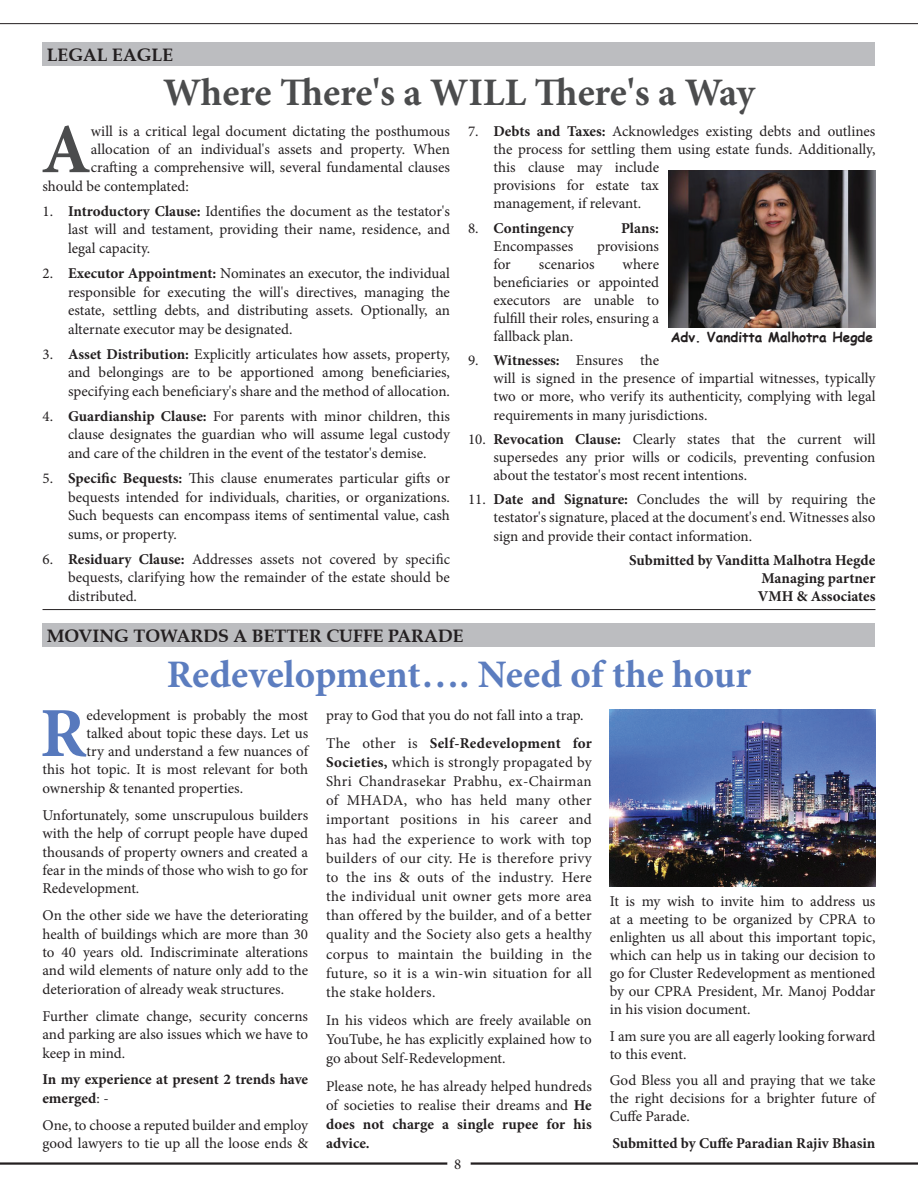
<style>
.page{position:relative;width:918px;height:1188px;background:#fff}
.page>*{position:absolute;margin:0;border:0;box-sizing:border-box;transform-origin:0 0}
.t1{font:700 70.35px "Minion Pro";color:#4b4c4d}
.t2{font:700 70.35px "Minion Pro";color:#5779bd}
.t3{font:700 39px "Minion Pro";color:#5c7dbf}
.t4{font:700 39px "Minion Pro";letter-spacing:-.005em;color:#4b4c4d}
.t5{font:700 18px "Zapf Calligraphic 801 BT";color:#231f20}
.t6{font:15px/18px "Minion Pro";color:#231f20;text-align:justify}
.t7{font:700 15px/18px "Minion Pro";color:#231f20;text-align:justify}
.t8{font:700 13.5px "Comic Sans MS";color:#231f20}
.s1{font-weight:700}
.s2{font-weight:400}
</style>
<div class="page">
<hr style="left:0;top:1162px;width:918px;height:3px;background:#231f20">
<div style="left:447px;top:1152px;width:24px;height:23px;background:#fff;border-radius:50%"></div>
<hr style="left:0;top:23px;width:918px;height:1px;background:#231f20">
<hr style="left:43px;top:609px;width:832px;height:1px;background:#231f20">
<img style="left:668px;top:171px;width:207px;height:156px">
<div style="left:43px;top:43px;width:832px;height:23px;background:#bcbdc0"></div>
<div style="left:43px;top:623px;width:832px;height:24px;background:#bcbdc0"></div>
<img style="left:610px;top:709px;width:265px;height:177px">
<p class="t5" style="left:47px;top:44px;width:128px">LEGAL EAGLE</p>
<h2 class="t4" style="left:163px;top:65px;width:593px">Where There's a WILL There's a Way</h2>
<h1 class="t1" style="left:41px;top:100px;width:51px">A</h1>
<p class="t6" style="left:91px;top:122px;width:361px">will is a critical legal document dictating the posthumous</p>
<p class="t6" style="left:91px;top:140px;width:361px">allocation of an individual's assets and property. When</p>
<p class="t6" style="left:91px;top:158px;width:361px">crafting a comprehensive will, several fundamental clauses</p>
<p class="t6" style="left:43px;top:177px;width:148px">should be contemplated:</p>
<p class="t6" style="left:68px;top:202px;width:384px;line-height:18.6px;text-indent:-26px">1. <span class="s1">Introductory Clause:</span> Identifies the document as the testator's last will and testament, providing their name, residence, and legal capacity.</p>
<p class="t6" style="left:68px;top:264px;width:383px;line-height:18.6px;text-indent:-26px">2. <span class="s1">Executor Appointment:</span> Nominates an executor, the individual responsible for executing the will's directives, managing the estate, settling debts, and distributing assets. Optionally, an alternate executor may be designated.</p>
<p class="t6" style="left:68px;top:345px;width:383px;line-height:18.6px;text-indent:-26px">3. <span class="s1">Asset Distribution:</span> Explicitly articulates how assets, property, and belongings are to be apportioned among beneficiaries, specifying each beneficiary's share and the method of allocation.</p>
<p class="t6" style="left:68px;top:407px;width:383px;line-height:18.6px;text-indent:-26px">4. <span class="s1">Guardianship Clause:</span> For parents with minor children, this clause designates the guardian who will assume legal custody and care of the children in the event of the testator's demise.</p>
<p class="t6" style="left:68px;top:469px;width:384px;line-height:18.6px;text-indent:-26px">5. <span class="s1">Specific Bequests:</span> This clause enumerates particular gifts or bequests intended for individuals, charities, or organizations.<br>Such bequests can encompass items of sentimental value, cash sums, or property.</p>
<p class="t6" style="left:68px;top:550px;width:384px;line-height:18.6px;text-indent:-26px">6. <span class="s1">Residuary Clause:</span> Addresses assets not covered by specific bequests, clarifying how the remainder of the estate should be distributed.</p>
<p class="t6" style="left:494px;top:122px;width:383px;text-align:left;text-indent:-26px">7. <span class="s1">Debts and Taxes:</span> Acknowledges existing debts and outlines the process for settling them using estate funds. Additionally, this clause may include<br>provisions for estate tax<br>management, if relevant.</p>
<p class="t7" style="left:468px;top:219px;width:107px"><span class="s2">8.</span> Contingency</p>
<p class="t7" style="left:621px;top:219px;width:40px">Plans:</p>
<p class="t6" style="left:494px;top:237px;width:81px">Encompasses</p>
<p class="t6" style="left:597px;top:237px;width:64px">provisions</p>
<p class="t6" style="left:494px;top:255px;width:19px">for</p>
<p class="t6" style="left:539px;top:255px;width:57px">scenarios</p>
<p class="t6" style="left:494px;top:255px;width:167px;text-indent:129px">where beneficiaries or appointed executors are unable to fulfill their roles, ensuring a fallback plan.</p>
<p class="t6" style="left:494px;top:352px;width:383px;text-align:left;text-indent:-26px">9. <span class="s1">Witnesses:</span> Ensures the<br>will is signed in the presence of impartial witnesses, typically two or more, who verify its authenticity, complying with legal requirements in many jurisdictions.</p>
<p class="t6" style="left:494px;top:430px;width:383px;text-indent:-26px">10. <span class="s1">Revocation Clause:</span> Clearly states that the current will supersedes any prior wills or codicils, preventing confusion about the testator's most recent intentions.</p>
<p class="t6" style="left:494px;top:491px;width:383px;text-indent:-26px">11. <span class="s1">Date and Signature:</span> Concludes the will by requiring the testator's signature, placed at the document's end. Witnesses also sign and provide their contact information.</p>
<p class="t7" style="left:758px;top:551px;width:119px;text-indent:-129px">Submitted by Vanditta Malhotra Hegde Managing partner VMH &amp; Associates</p>
<p class="t8" style="left:671px;top:327px;width:204px">Adv. Vanditta Malhotra Hegde</p>
<p class="t5" style="left:47px;top:624px;width:418px">MOVING TOWARDS A BETTER CUFFE PARADE</p>
<h2 class="t3" style="left:167px;top:647px;width:586px">Redevelopment…. Need of the hour</h2>
<h1 class="t2" style="left:40px;top:684px;width:48px">R</h1>
<p class="t6" style="left:86px;top:706px;width:223px">edevelopment is probably the most</p>
<p class="t6" style="left:86px;top:724px;width:223px">talked about topic these days. Let us</p>
<p class="t6" style="left:86px;top:742px;width:223px">try and understand a few nuances of</p>
<p class="t6" style="left:43px;top:761px;width:267px">this hot topic. It is most relevant for both</p>
<p class="t6" style="left:43px;top:779px;width:202px">ownership &amp; tenanted properties.</p>
<p class="t6" style="left:43px;top:806px;width:267px;line-height:18.5px">Unfortunately, some unscrupulous builders with the help of corrupt people have duped thousands of property owners and created a fear in the minds of those who wish to go for Redevelopment.</p>
<p class="t6" style="left:43px;top:906px;width:267px;line-height:18.5px">On the other side we have the deteriorating health of buildings which are more than 30 to 40 years old. Indiscriminate alterations and wild elements of nature only add to the deterioration of already weak structures.</p>
<p class="t6" style="left:43px;top:1007px;width:267px;line-height:18.5px">Further climate change, security concerns and parking are also issues which we have to keep in mind.</p>
<p class="t7" style="left:43px;top:1070px;width:267px;line-height:18.5px">In my experience at present 2 trends have emerged<span class="s2">: -</span></p>
<p class="t6" style="left:43px;top:1116px;width:267px;line-height:18.5px">One, to choose a reputed builder and employ good lawyers to tie up all the loose ends &amp;</p>
<p class="t6" style="left:326px;top:701px;width:267px;line-height:27.8px">pray to God that you do not fall into a trap.<br>The other is <span class="s1">Self-Redevelopment for</span></p>
<p class="t6" style="left:326px;top:753px;width:267px;line-height:19.2px"><span class="s1">Societies,</span> which is strongly propagated by Shri Chandrasekar Prabhu, ex-Chairman of MHADA, who has held many other important positions in his career and has had the experience to work with top builders of our city. He is therefore privy to the ins &amp; outs of the industry. Here the individual unit owner gets more area than offered by the builder, and of a better quality and the Society also gets a healthy corpus to maintain the building in the future, so it is a win-win situation for all the stake holders.</p>
<p class="t6" style="left:326px;top:1010px;width:267px;line-height:19.2px">In his videos which are freely available on YouTube, he has explicitly explained how to go about Self-Redevelopment.</p>
<p class="t6" style="left:326px;top:1076px;width:267px;line-height:19.2px">Please note, he has already helped hundreds of societies to realise their dreams and <span class="s1">He does not charge a single rupee for his advice.</span></p>
<p class="t6" style="left:454px;top:1155px;width:9px">8</p>
<p class="t6" style="left:610px;top:892px;width:267px">It is my wish to invite him to address us at a meeting to be organized by CPRA to enlighten us all about this important topic, which can help us in taking our decision to go for Cluster Redevelopment as mentioned by our CPRA President, Mr. Manoj Poddar in his vision document.</p>
<p class="t6" style="left:610px;top:1027px;width:267px">I am sure you are all eagerly looking forward to this event.</p>
<p class="t6" style="left:610px;top:1071px;width:267px">God Bless you all and praying that we take the right decisions for a brighter future of Cuffe Parade.</p>
<p class="t7" style="left:612px;top:1134px;width:265px">Submitted by Cuffe Paradian Rajiv Bhasin</p>
</div>
